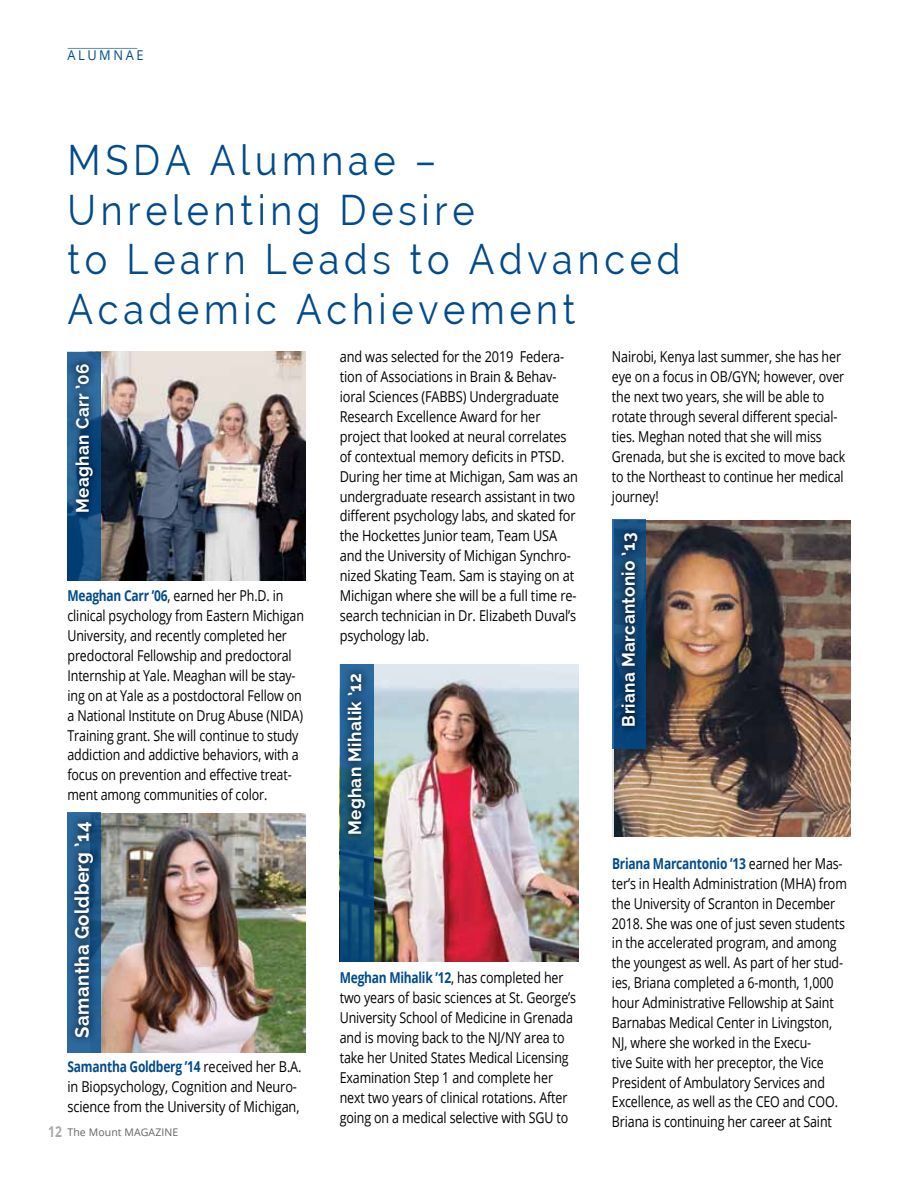
<style>
.page{position:relative;width:918px;height:1188px;background:#fff}
.page>*{position:absolute;margin:0;border:0;box-sizing:border-box;transform-origin:0 0}
.t1{font:42px/49.5px "Raleway";letter-spacing:.125em;color:#004b8d;scale:.9 1}
.t2{font:700 19.5px "Raleway";letter-spacing:.025em;color:#fff;scale:.95 1}
.t3{font:700 18px "Raleway";letter-spacing:.025em;color:#fff;scale:.95 1}
.t4{font:15px/19.8px "Open Sans";letter-spacing:-.01em;color:#000;scale:.83 1}
.t5{font:15px/19.8px "Open Sans";letter-spacing:-.01em;color:#000;scale:.85 1}
.t6{font:13.5px "Open Sans";color:#004b8d;scale:.95 1}
.t7{font:10.5px "Open Sans";letter-spacing:.01em;color:#636466}
.s1{font-weight:700;color:#004b8d}
.s2{font-weight:700;font-size:15px;color:#a7a9ac}
</style>
<div class="page">
<img style="left:374px;top:664px;width:204px;height:298px">
<svg style="left:340px;top:664px;width:34px;height:298px;fill:#0e4c78"></svg>
<svg style="left:340px;top:665px;width:34px;height:178px"></svg>
<img style="left:615px;top:520px;width:235px;height:317px">
<svg style="left:612px;top:520px;width:34px;height:229px"></svg>
<hr style="left:68px;top:48px;width:69px;height:1px;background:#5c95ba">
<img style="left:101px;top:352px;width:205px;height:228px">
<svg style="left:68px;top:352px;width:33px;height:228px;fill:#1c5587"></svg>
<svg style="left:613px;top:524px;width:33px;height:211px"></svg>
<svg style="left:67px;top:355px;width:34px;height:166px"></svg>
<img style="left:101px;top:813px;width:205px;height:240px">
<div style="left:68px;top:813px;width:33px;height:240px;background:#2d699e"></div>
<svg style="left:67px;top:814px;width:35px;height:231px"></svg>
<p class="t6" style="left:68px;top:46px;width:13px">Alum</p>
<p class="t6" style="left:113px;top:46px;width:33px">nae</p>
<h1 class="t1" style="left:68px;top:136px;width:682px">MSDA Alumnae –<br>Unrelenting Desire<br>to Learn Leads to Advanced<br>Academic Achievement</h1>
<p class="t3" style="left:72px;top:513px;width:159px;rotate:-90deg">Meaghan Carr ’06</p>
<p class="t4" style="left:68px;top:586px;width:286px"><span class="s1">Meaghan Carr ’06</span>, earned her Ph.D. in clinical psychology from Eastern Michigan University, and recently completed her predoctoral Fellowship and predoctoral<br>I nternship at Yale. Meaghan will be stay&shy;ing on at Yale as a postdoctoral Fellow on a N ational I nstitute on Drug Abuse (NI DA)<br>Training grant. She will continue to study addiction and addictive behaviors, with a focus on prevention and effective treat&shy;ment among communities of color.</p>
<h2 class="t2" style="left:71px;top:1038px;width:229px;rotate:-90deg">Samantha Goldberg ’14</h2>
<p class="t5" style="left:67px;top:1056px;width:277px"><span class="s1">Samantha Goldberg ’14</span> received her B.A. in Biopsychology, Cognition and Neuro&shy;science from the University of Michigan,</p>
<p class="t7" style="left:48px;top:1125px;width:132px"><span class="s2">12</span> The Mount Magazine</p>
<p class="t5" style="left:340px;top:347px;width:282px">and was selected for the 2019 Federa&shy;tion of Associations in Brain &amp; Behav&shy;ioral Sciences (FABBS) Undergraduate Research Excellence Award for her project that looked at neural correlates of contextual memory deficits in PTSD.<br>During her time at Michigan, Sam was an undergraduate research assistant in two different psychology labs, and skated for the Hockettes Junior team, Team USA and the University of Michigan Synchro&shy;nized Skating Team. Sam is staying on at Michigan where she will be a full time re&shy;search technician in Dr. Elizabeth Duval’s psychology lab.</p>
<p class="t3" style="left:345px;top:835px;width:172px;rotate:-90deg">Meghan Mihalik ’12</p>
<p class="t4" style="left:340px;top:968px;width:286px"><span class="s1">Meghan Mihalik ’12</span>, has completed her two years of basic sciences at St. George’s University School of Medicine in Grenada and is moving back to the NJ/NY area to take her United States Medical Licensing Examination Step 1 and complete her next two years of clinical rotations. After going on a medical selective with SGU to</p>
<p class="t4" style="left:612px;top:347px;width:283px">Nairobi, Kenya last summer, she has her eye on a focus in OB/GYN; however, over the next two years, she will be able to rotate through several different special&shy;ties. Meghan noted that she will miss Grenada, but she is excited to move back to the Northeast to continue her medical journey!</p>
<p class="t3" style="left:618px;top:727px;width:205px;rotate:-90deg">Briana Marcantonio ’13</p>
<p class="t4" style="left:612px;top:853px;width:285px"><span class="s1">Briana Marcantonio ’13</span> earned her Mas&shy;ter’s in Health Administration (MHA) from the University of Scranton in December 2018. She was one of just seven students in the accelerated program, and among the youngest as well. As part of her stud&shy;ies, Briana completed a 6-month, 1,000 hour Administrative Fellowship at Saint Barnabas Medical Center in Livingston, NJ, where she worked in the Execu-<br>tive Suite with her preceptor, the Vice President of Ambulatory Services and Excellence, as well as the CEO and COO.<br>Briana is continuing her career at Saint</p>
</div>
